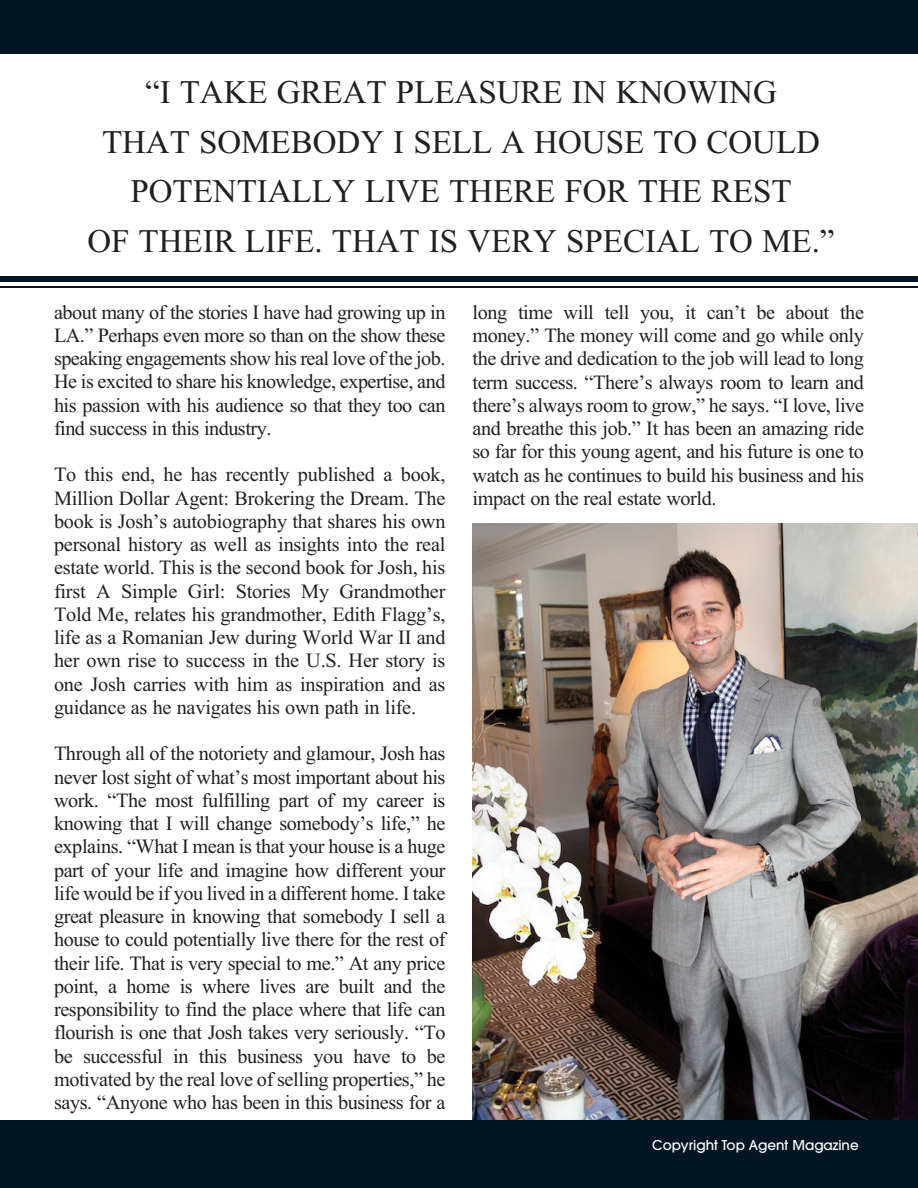
<style>
.page{position:relative;width:918px;height:1188px;background:#fff}
.page>*{position:absolute;margin:0;border:0;box-sizing:border-box;transform-origin:0 0}
.t1{font:33px/49.5px "Times New Roman";color:#231f20;text-align:center}
.t2{font:20.25px/23.2px "Times New Roman";letter-spacing:-.02em;color:#231f20;text-align:justify}
.t3{font:500 13.5px "Avant Garde";color:#fff}
</style>
<div class="page">
<div style="left:0;top:0;width:918px;height:54px;background:#011622"></div>
<img style="left:473px;top:524px;width:445px;height:596px">
<div style="left:0;top:1120px;width:918px;height:68px;background:#011622"></div>
<div style="left:0;top:276px;width:918px;height:6px;background:#011622"></div>
<hr style="left:0;top:286px;width:918px;height:2px;background:#011622">
<h1 class="t1" style="left:87px;top:67px;width:749px">“I TAKE GREAT PLEASURE IN KNOWING<br>THAT SOMEBODY I SELL A HOUSE TO COULD POTENTIALLY LIVE THERE FOR THE REST<br>OF THEIR LIFE. THAT IS VERY SPECIAL TO ME.”</h1>
<p class="t2" style="left:54px;top:300px;width:393px">about many of the stories I have had growing up in LA.” Perhaps even more so than on the show these speaking engagements show his real love of the job.<br>He is excited to share his knowledge, expertise, and his passion with his audience so that they too can find success in this industry.</p>
<p class="t2" style="left:54px;top:463px;width:393px">To this end, he has recently published a book, Million Dollar Agent: Brokering the Dream. The book is Josh’s autobiography that shares his own personal history as well as insights into the real estate world. This is the second book for Josh, his first A Simple Girl: Stories My Grandmother Told Me, relates his grandmother, Edith Flagg’s, life as a Romanian Jew during World War II and her own rise to success in the U.S. Her story is one Josh carries with him as inspiration and as guidance as he navigates his own path in life.</p>
<p class="t2" style="left:54px;top:742px;width:393px">Through all of the notoriety and glamour, Josh has never lost sight of what’s most important about his work. “The most fulfilling part of my career is knowing that I will change somebody’s life,” he explains. “What I mean is that your house is a huge part of your life and imagine how different your life would be if you lived in a different home. I take great pleasure in knowing that somebody I sell a house to could potentially live there for the rest of their life. That is very special to me.” At any price point, a home is where lives are built and the responsibility to find the place where that life can flourish is one that Josh takes very seriously. “To be successful in this business you have to be motivated by the real love of selling properties,” he says. “Anyone who has been in this business for a</p>
<p class="t2" style="left:472px;top:300px;width:393px">long time will tell you, it can’t be about the money.” The money will come and go while only the drive and dedication to the job will lead to long term success. “There’s always room to learn and there’s always room to grow,” he says. “I love, live and breathe this job.” It has been an amazing ride so far for this young agent, and his future is one to watch as he continues to build his business and his impact on the real estate world.</p>
<p class="t3" style="left:652px;top:1140px;width:208px">Copyright Top Agent Magazine</p>
</div>
